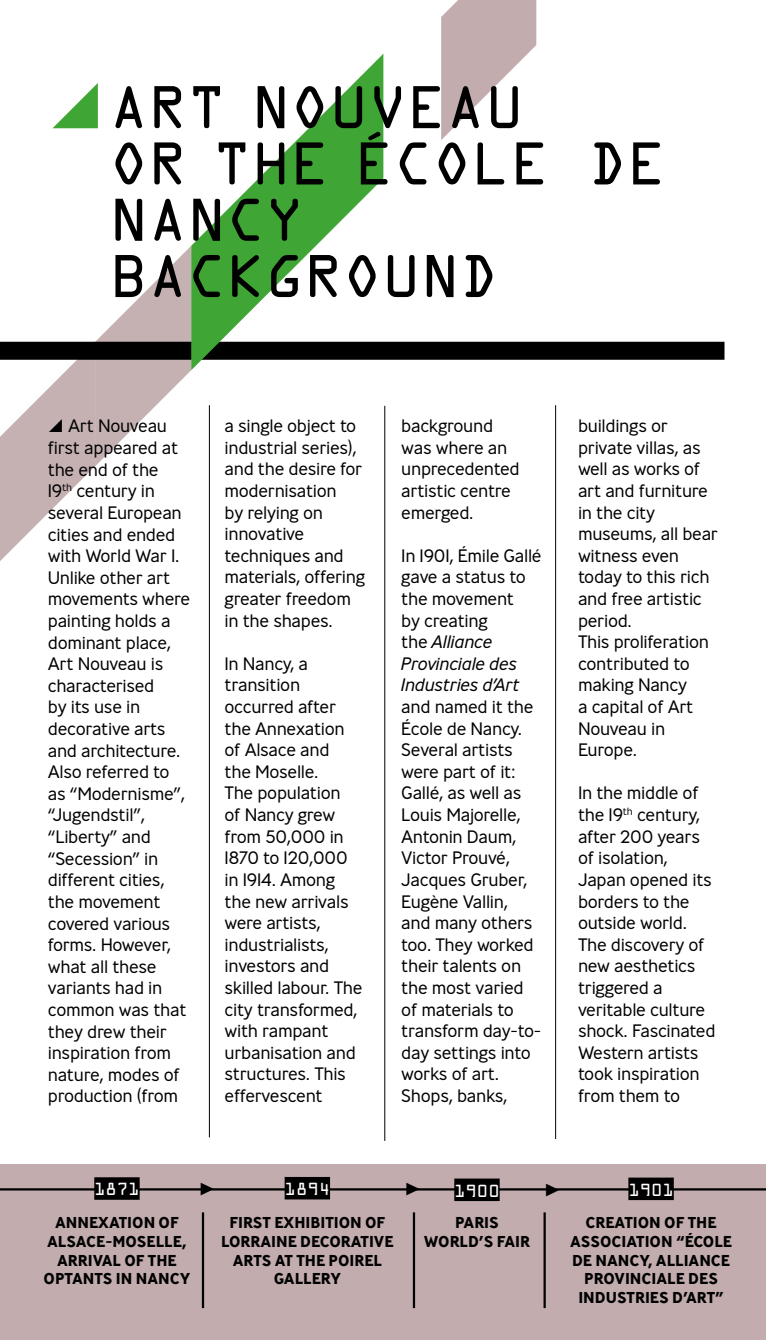
<style>
.page{position:relative;width:766px;height:1340px;background:#fff}
.page>*{position:absolute;margin:0;border:0;box-sizing:border-box;transform-origin:0 0}
.t1{font:54px/56.2px "OCRA Std";color:#000}
.t2{font:27px "Minion Pro";color:#000}
.t3{font:300 18px/21.6px "Ministry";letter-spacing:-.02em;color:#000}
.t4{font:700 15.75px/18.9px "Ministry";color:#000;text-align:center}
.t5{font:15.75px "OCRA Std";color:#fff}
.s1{font-style:italic}
</style>
<div class="page">
<svg style="left:441px;top:0;width:95px;height:140px"></svg>
<div style="left:0;top:342px;width:724px;height:18px;background:#000"></div>
<svg style="left:191px;top:54px;width:192px;height:316px"></svg>
<hr style="left:384px;top:406px;width:1px;height:734px;background:#000">
<div style="left:0;top:1164px;width:765px;height:175px;background:#c2acae"></div>
<hr style="left:413px;top:1212px;width:2px;height:95px;background:#000">
<hr style="left:202px;top:1212px;width:2px;height:95px;background:#000">
<hr style="left:0;top:1188px;width:765px;height:2px;background:#000">
<div style="left:94px;top:1177px;width:46px;height:22px;background:#000"></div>
<div style="left:284px;top:1176px;width:46px;height:23px;background:#000"></div>
<div style="left:454px;top:1178px;width:45px;height:23px;background:#000"></div>
<svg style="left:53px;top:83px;width:45px;height:45px"></svg>
<hr style="left:209px;top:405px;width:1px;height:732px;background:#000">
<hr style="left:555px;top:405px;width:1px;height:733px;background:#000">
<hr style="left:543px;top:1212px;width:2px;height:95px;background:#000">
<div style="left:628px;top:1177px;width:45px;height:23px;background:#000"></div>
<svg style="left:368px;top:132px;width:12px;height:8px"></svg>
<svg style="left:0;top:246px;width:191px;height:315px"></svg>
<h1 class="t1" style="left:109px;top:84px;width:558px">ART NOUVEAU<br>OR THE ECOLE DE<br>NANCY<br>BACKGROUND</h1>
<p class="t3" style="left:48px;top:415px;width:144px;text-indent:20px">Art Nouveau first appeared at the end of the<br>19<sup>th</sup> century in several European cities and ended with World War I.<br>Unlike other art movements where painting holds a dominant place,<br>Art Nouveau is characterised<br>by its use in decorative arts and architecture.<br>Also referred to as “Modernisme”, “Jugendstil”, “Liberty” and “Secession” in different cities, the movement covered various forms. However, what all these variants had in common was that they drew their inspiration from nature, modes of production (from</p>
<p class="t3" style="left:224px;top:415px;width:142px">a single object to industrial series), and the desire for modernisation<br>by relying on innovative techniques and materials, offering greater freedom in the shapes.</p>
<p class="t3" style="left:224px;top:652px;width:139px">In Nancy, a transition occurred after the Annexation of Alsace and<br>the Moselle.<br>The population<br>of Nancy grew from 50,000 in<br>1870 to 120,000 in 1914. Among the new arrivals were artists, industrialists, investors and skilled labour. The city transformed, with rampant urbanisation and structures. This effervescent</p>
<p class="t3" style="left:401px;top:415px;width:120px">background was where an unprecedented artistic centre emerged.</p>
<p class="t3" style="left:401px;top:544px;width:142px">In 1901, Émile Gallé gave a status to the movement<br>by creating<br>the <span class="s1">Alliance<br>Provinciale des<br>Industries d’Art</span></p>
<p class="t3" style="left:401px;top:695px;width:141px">and named it the<br>École de Nancy.<br>Several artists were part of it:<br>Gallé, as well as<br>Louis Majorelle,<br>Antonin Daum,<br>Victor Prouvé,<br>Jacques Gruber,<br>Eugène Vallin, and many others too. They worked their talents on the most varied of materials to transform day-to&shy;day settings into works of art.<br>Shops, banks,</p>
<p class="t3" style="left:578px;top:415px;width:141px">buildings or private villas, as well as works of art and furniture in the city museums, all bear witness even today to this rich and free artistic period.<br>This proliferation contributed to making Nancy<br>a capital of Art<br>Nouveau in<br>Europe.</p>
<p class="t3" style="left:578px;top:782px;width:139px">In the middle of the 19<sup>th</sup> century, after 200 years of isolation,<br>Japan opened its borders to the outside world.<br>The discovery of new aesthetics triggered a veritable culture shock. Fascinated<br>Western artists took inspiration from them to</p>
<p class="t5" style="left:94px;top:1182px;width:47px">1871</p>
<p class="t5" style="left:284px;top:1181px;width:47px">1894</p>
<p class="t5" style="left:454px;top:1183px;width:47px">1900</p>
<p class="t4" style="left:221px;top:1212px;width:174px">FIRST EXHIBITION OF<br>LORRAINE DECORATIVE<br>ARTS AT THE POIREL<br>GALLERY</p>
<p class="t4" style="left:424px;top:1212px;width:108px">PARIS<br>WORLD’S FAIR</p>
<h2 class="t2" style="left:199px;top:1169px;width:18px">▶</h2>
<h2 class="t2" style="left:404px;top:1169px;width:18px">▶</h2>
<p class="t4" style="left:44px;top:1212px;width:148px">ANNEXATION OF<br>ALSACE-MOSELLE,<br>ARRIVAL OF THE<br>OPTANTS IN NANCY</p>
<h2 class="t2" style="left:544px;top:1169px;width:18px">▶</h2>
<p class="t5" style="left:628px;top:1182px;width:47px">1901</p>
<p class="t4" style="left:570px;top:1212px;width:163px">CREATION OF THE<br>ASSOCIATION “ÉCOLE<br>DE NANCY, ALLIANCE<br>PROVINCIALE DES<br>INDUSTRIES D’ART”</p>
</div>
